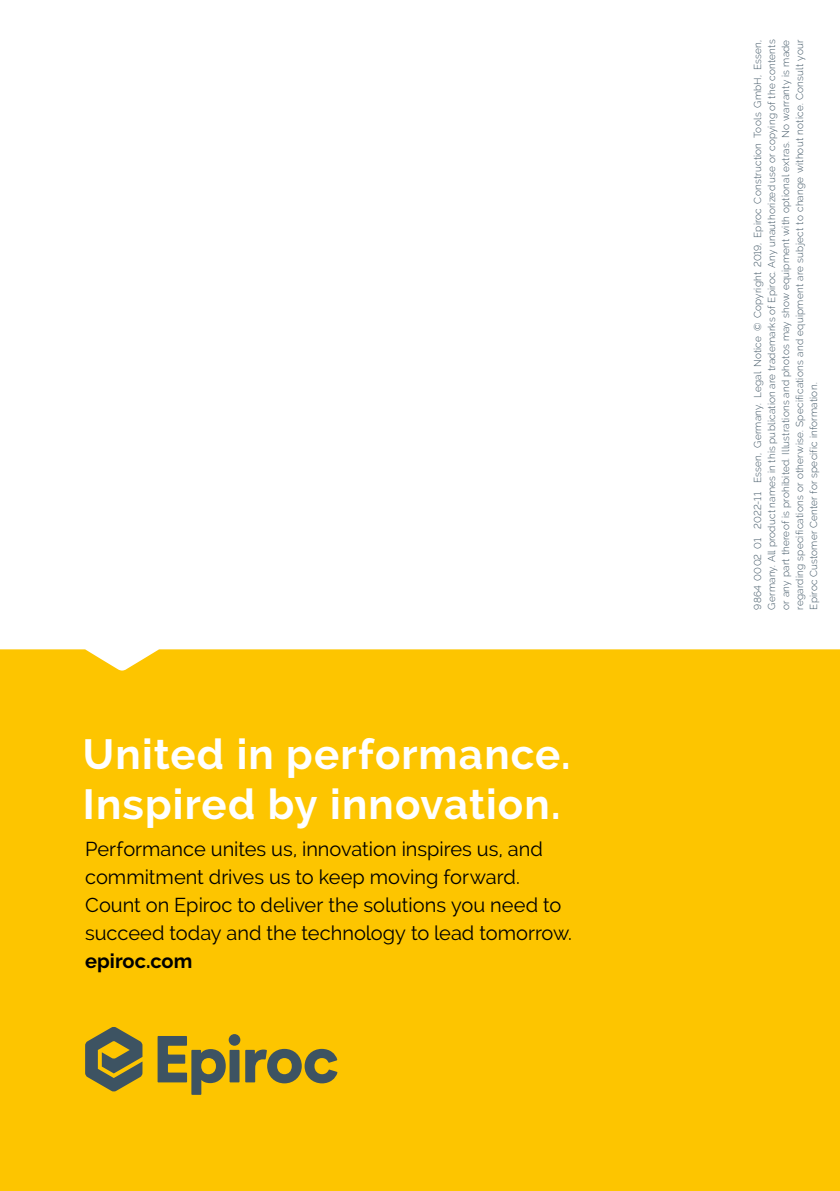
<style>
.page{position:relative;width:840px;height:1191px;background:#fff}
.page>*{position:absolute;margin:0;border:0;box-sizing:border-box;transform-origin:0 0}
.t1{font:700 42px/50px "Raleway";letter-spacing:.025em;color:#fff}
.t2{font:20px/28px "Raleway";color:#000}
.t3{font:700 20px "Raleway";color:#000}
.t4{font:300 10px/14px "Raleway";letter-spacing:.02em;color:#3d5362;text-align:justify}
</style>
<div class="page">
<div style="left:0;top:649px;width:839px;height:542px;background:#fdc500"></div>
<svg style="left:85px;top:1026px;width:57px;height:65px;background:#877f3b"></svg>
<svg style="left:157px;top:1034px;width:180px;height:60px;background:#b19826"></svg>
<h1 class="t1" style="left:83px;top:730px;width:489px">United in performance.<br>Inspired by innovation.</h1>
<h2 class="t2" style="left:85px;top:835px;width:488px">Performance unites us, innovation inspires us, and commitment drives us to keep moving forward.<br>Count on Epiroc to deliver the solutions you need to succeed today and the technology to lead tomorrow.</h2>
<h2 class="t3" style="left:85px;top:950px;width:109px">epiroc.com</h2>
<p class="t4" style="left:750px;top:609px;width:571px;rotate:-90deg">9864 0002 01 2022-11 Essen, Germany. Legal Notice © Copyright 2019, Epiroc Construction Tools GmbH, Essen, Germany. All product names in this publication are trademarks of Epiroc. Any unauthorized use or copying of the contents or any part thereof is prohibited. Illustrations and photos may show equipment with optional extras. No warranty is made regarding specifications or otherwise. Specifications and equipment are subject to change without notice. Consult your Epiroc Customer Center for specific information.</p>
</div>
